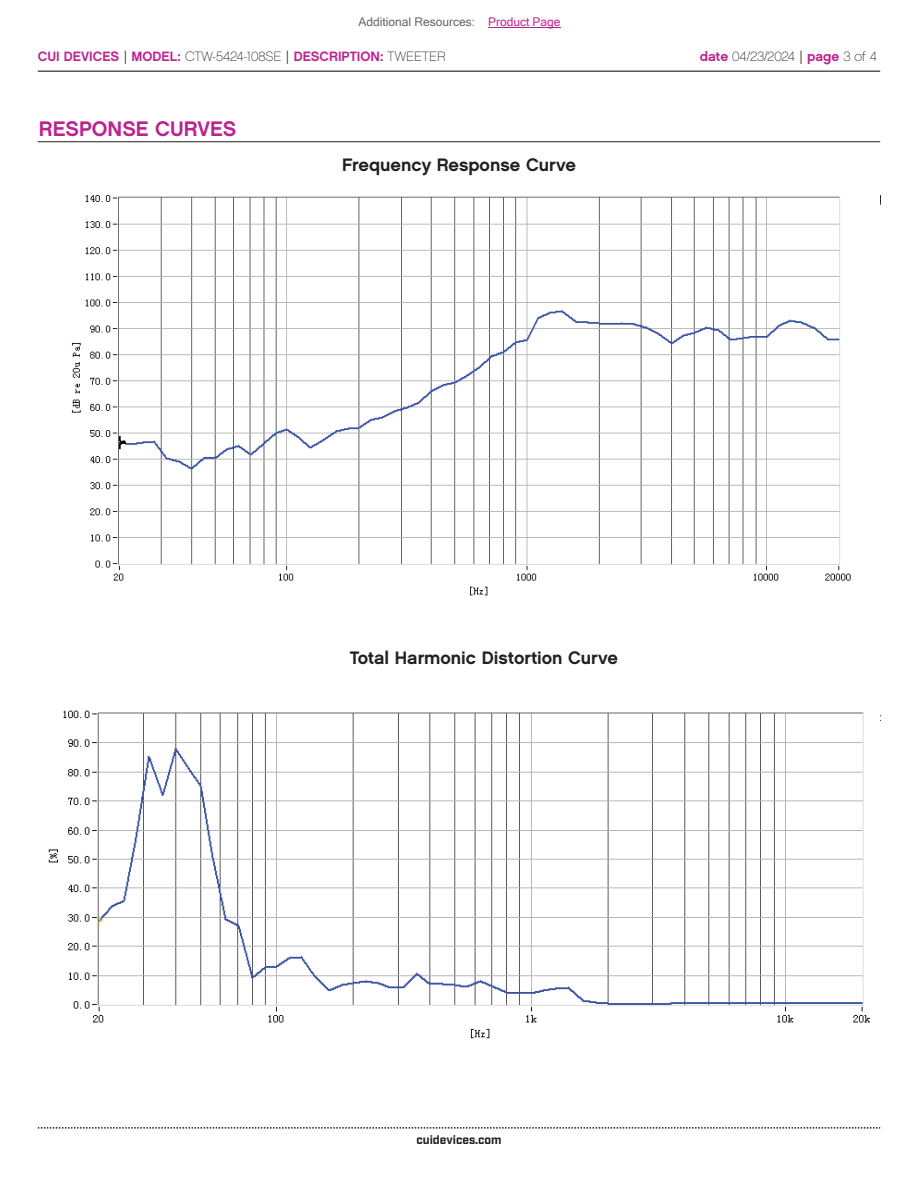
<style>
.page{position:relative;width:918px;height:1188px;background:#fff}
.page>*{position:absolute;margin:0;border:0;box-sizing:border-box;transform-origin:0 0}
.t1{font:21px "Chalet New York Nineteen Sixty";color:#bd238f}
.t2{font:18px "Chalet New York Nineteen Sixty";color:#231f20}
.t3{font:13.5px "Chalet New York Nineteen Sixty";color:#bd238f}
.t4{font:13.5px "Chalet Paris Nineteen Sixty";letter-spacing:-.01em;color:#231f20}
.t5{font:12px "Microsoft Sans Serif";color:#63676b}
.t6{font:700 12px "Industry";color:#231f20}
.s1{color:#bd238f}
.s2{font-family:"Industry";color:#231f20}
.s3{font-family:"Chalet Paris Nineteen Sixty";color:#231f20}
.s4{font-family:"Chalet New York Nineteen Sixty";color:#bd238f}
.s5{font-family:"Industry"}
</style>
<div class="page">
<hr style="left:38px;top:71px;width:842px;height:1px;background:#231f20">
<svg style="left:38px;top:1127px;width:842px;height:2px"></svg>
<img style="left:71px;top:195px;width:780px;height:401px">
<hr style="left:38px;top:141px;width:842px;height:1px;background:#231f20">
<img style="left:48px;top:710px;width:822px;height:329px">
<hr style="left:488px;top:27px;width:73px;height:1px;background:#bd238f">
<p class="t5" style="left:358px;top:15px;width:204px">Additional Resources: <span class="s1">Product Page</span></p>
<p class="t3" style="left:38px;top:47px;width:409px">CUI DEVICES <span class="s2">|</span> MODEL: <span class="s3">CTW-5424-108SE</span> <span class="s2">|</span> DESCRIPTION: <span class="s3">TWEETER</span></p>
<p class="t4" style="left:700px;top:48px;width:179px"><span class="s4">date</span> 04/23/2024 <span class="s5">|</span> <span class="s4">page</span> 3 of 4</p>
<h1 class="t1" style="left:39px;top:115px;width:199px">RESPONSE CURVES</h1>
<h2 class="t2" style="left:342px;top:153px;width:235px">Frequency Response Curve</h2>
<h2 class="t2" style="left:350px;top:646px;width:270px">Total Harmonic Distortion Curve</h2>
<p class="t6" style="left:416px;top:1132px;width:87px">cuidevices.com</p>
</div>
